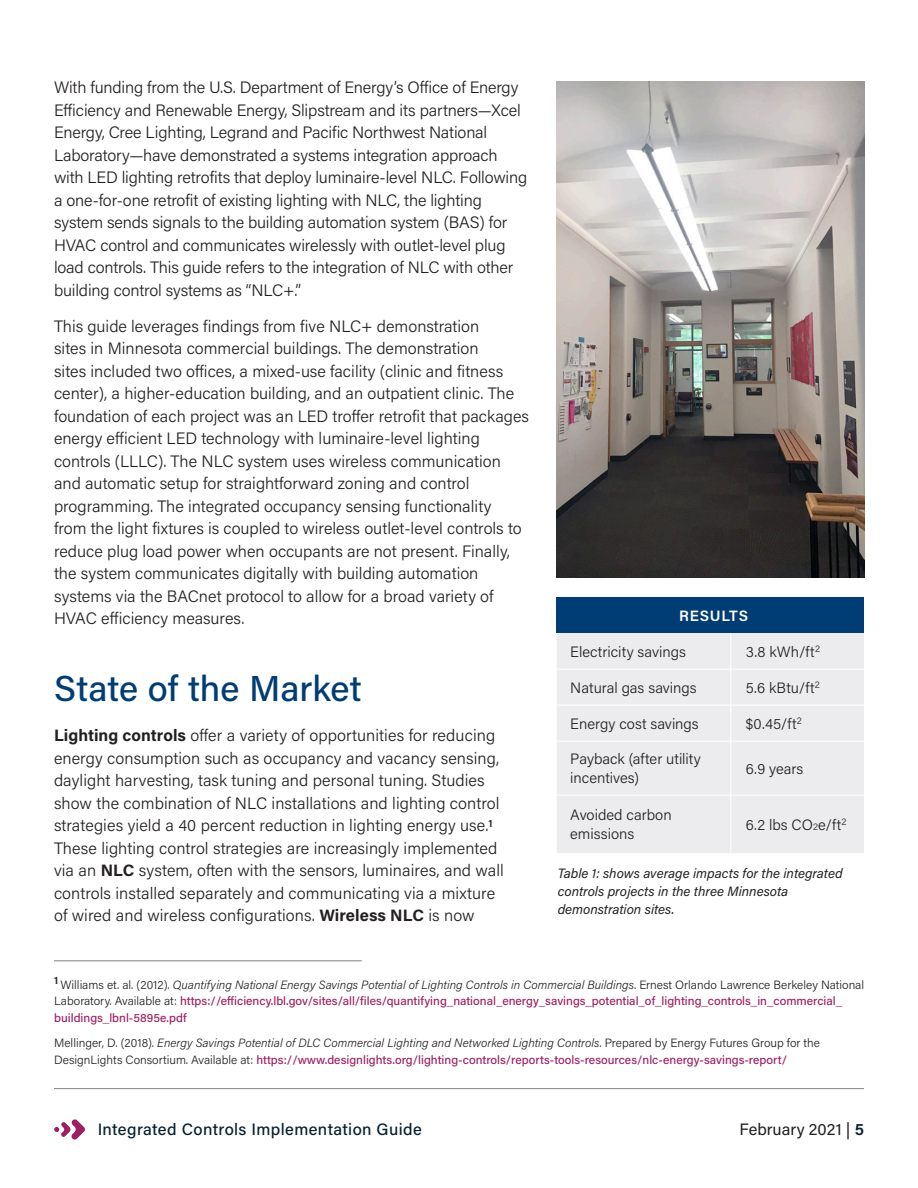
<style>
.page{position:relative;width:918px;height:1188px;background:#fff}
.page>*{position:absolute;margin:0;border:0;box-sizing:border-box;transform-origin:0 0}
.Heading{font:500 36px "Acumin Pro";color:#003d74}
.body_copy{font:300 16.5px/22.5px "Acumin Pro";color:#231f20}
.t1{font:500 16.5px "Acumin Pro";letter-spacing:.025em;color:#07202d}
.t2{font:16.5px "Acumin Pro";color:#231f20}
.sidebar_body{font:300 15px/19.5px "Acumin Pro";color:#231f20}
.t3{font:600 15px "Acumin Pro";letter-spacing:.055em;color:#fff}
.tables_figures{font:italic 13.5px/18px "Acumin Pro";color:#231f20}
.footnote{font:500 12px/16.5px "Acumin Pro";color:#9c1f61}
.s1{font-weight:700}
.s2{font-size:9.75px}
.s3{font-weight:300;color:#231f20}
.s4{font-weight:300;font-style:italic;color:#231f20}
.s5{font-weight:600;color:#07202d}
</style>
<div class="page">
<svg style="left:54px;top:1119px;width:31px;height:21px"></svg>
<hr style="left:54px;top:1088px;width:810px;height:1px;background:#808285">
<div style="left:557px;top:597px;width:307px;height:36px;background:#003d74"></div>
<div style="left:557px;top:633px;width:307px;height:220px;background:#ececee"></div>
<hr style="left:557px;top:669px;width:174px;height:1px;background:#fff">
<hr style="left:731px;top:669px;width:133px;height:1px;background:#fff">
<hr style="left:557px;top:705px;width:174px;height:1px;background:#fff">
<hr style="left:731px;top:705px;width:133px;height:1px;background:#fff">
<hr style="left:557px;top:741px;width:174px;height:1px;background:#fff">
<hr style="left:731px;top:741px;width:133px;height:1px;background:#fff">
<hr style="left:557px;top:795px;width:174px;height:1px;background:#fff">
<hr style="left:731px;top:795px;width:133px;height:1px;background:#fff">
<hr style="left:730px;top:633px;width:1px;height:36px;background:#fff">
<hr style="left:730px;top:669px;width:1px;height:36px;background:#fff">
<hr style="left:730px;top:705px;width:1px;height:36px;background:#fff">
<hr style="left:730px;top:741px;width:1px;height:54px;background:#fff">
<hr style="left:730px;top:795px;width:1px;height:58px;background:#fff">
<hr style="left:54px;top:960px;width:308px;height:1px;background:#808285">
<img style="left:556px;top:81px;width:308px;height:497px">
<p class="body_copy" style="left:54px;top:75px;width:475px">With funding from the U.S. Department of Energy’s Office of Energy Efficiency and Renewable Energy, Slipstream and its partners—Xcel Energy, Cree Lighting, Legrand and Pacific Northwest National Laboratory—have demonstrated a systems integration approach with LED lighting retrofits that deploy luminaire-level NLC. Following a one-for-one retrofit of existing lighting with NLC, the lighting system sends signals to the building automation system (BAS) for HVAC control and communicates wirelessly with outlet-level plug load controls. This guide refers to the integration of NLC with other building control systems as “NLC+.”</p>
<p class="body_copy" style="left:54px;top:314px;width:477px">This guide leverages findings from five NLC+ demonstration<br>sites in Minnesota commercial buildings. The demonstration<br>sites included two offices, a mixed-use facility (clinic and fitness center), a higher-education building, and an outpatient clinic. The foundation of each project was an LED troffer retrofit that packages energy efficient LED technology with luminaire-level lighting controls (LLLC). The NLC system uses wireless communication and automatic setup for straightforward zoning and control programming. The integrated occupancy sensing functionality<br>from the light fixtures is coupled to wireless outlet-level controls to reduce plug load power when occupants are not present. Finally, the system communicates digitally with building automation systems via the BACnet protocol to allow for a broad variety of HVAC efficiency measures.</p>
<p class="Heading" style="left:54px;top:663px;width:309px">State of the Market</p>
<p class="body_copy" style="left:54px;top:723px;width:451px"><span class="s1">Lighting controls</span> offer a variety of opportunities for reducing energy consumption such as occupancy and vacancy sensing, daylight harvesting, task tuning and personal tuning. Studies show the combination of NLC installations and lighting control strategies yield a 40 percent reduction in lighting energy use.<sup>1<br></sup>These lighting control strategies are increasingly implemented via an <span class="s1">NLC</span> system, often with the sensors, luminaires, and wall controls installed separately and communicating via a mixture of wired and wireless configurations. <span class="s1">Wireless NLC</span> is now</p>
<p class="t3" style="left:679px;top:605px;width:71px">RESULTS</p>
<p class="sidebar_body" style="left:570px;top:641px;width:117px">Electricity savings</p>
<p class="sidebar_body" style="left:746px;top:641px;width:76px">3.8 kWh/ft<sup>2</sup></p>
<p class="sidebar_body" style="left:570px;top:677px;width:128px">Natural gas savings</p>
<p class="sidebar_body" style="left:746px;top:677px;width:76px">5.6 kBtu/ft<sup>2</sup></p>
<p class="sidebar_body" style="left:570px;top:713px;width:130px">Energy cost savings</p>
<p class="sidebar_body" style="left:746px;top:713px;width:58px">$0.45/ft<sup>2</sup></p>
<p class="sidebar_body" style="left:570px;top:748px;width:132px">Payback (after utility incentives)</p>
<p class="sidebar_body" style="left:746px;top:758px;width:59px">6.9 years</p>
<p class="sidebar_body" style="left:570px;top:804px;width:103px">Avoided carbon emissions</p>
<p class="sidebar_body" style="left:746px;top:814px;width:102px">6.2 lbs CO<span class="s2">2</span>e/ft<sup>2</sup></p>
<p class="tables_figures" style="left:558px;top:864px;width:286px">Table 1: shows average impacts for the integrated controls projects in the three Minnesota demonstration sites.</p>
<p class="footnote" style="left:54px;top:976px;width:811px"><sup>1</sup> <span class="s3">Williams et. al. (2012).</span> <span class="s4">Quantifying National Energy Savings Potential of Lighting Controls in Commercial Buildings</span><span class="s3">. Ernest Orlando Lawrence Berkeley National<br>Laboratory. Available at:</span> https://efficiency.lbl.gov/sites/all/files/quantifying_national_energy_savings_potential_of_lighting_controls_in_commercial_ buildings_lbnl-5895e.pdf</p>
<p class="footnote" style="left:54px;top:1034px;width:767px"><span class="s3">Mellinger, D. (2018).</span> <span class="s4">Energy Savings Potential of DLC Commercial Lighting and Networked Lighting Controls</span><span class="s3">. Prepared by Energy Futures Group for the<br>DesignLights Consortium. Available at:</span> https://www.designlights.org/lighting-controls/reports-tools-resources/nlc-energy-savings-report/</p>
<p class="t1" style="left:98px;top:1118px;width:326px">Integrated Controls Implementation Guide</p>
<p class="t2" style="left:739px;top:1118px;width:126px">February 2021 | <span class="s5">5</span></p>
</div>
